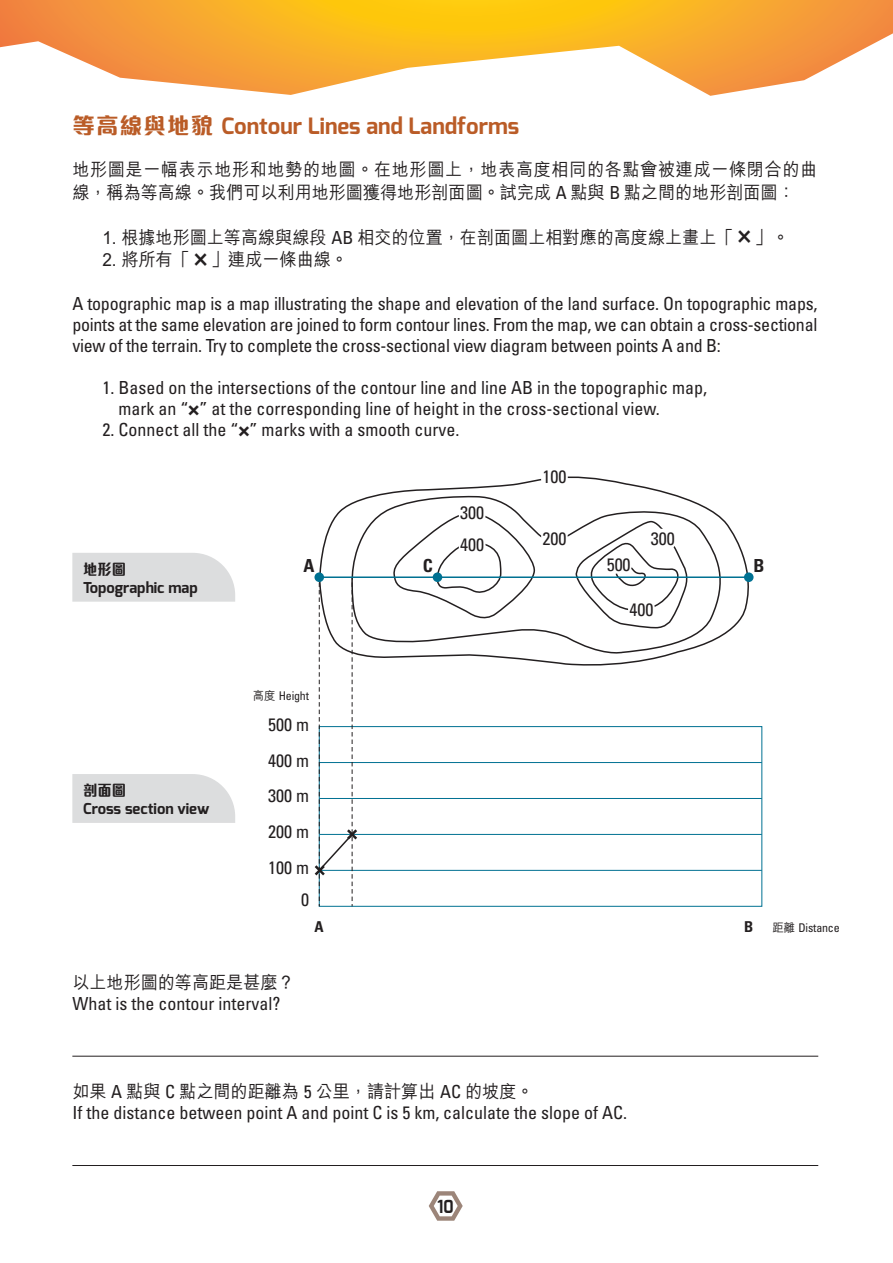
<style>
.page{position:relative;width:893px;height:1263px;background:#fff}
.page>*{position:absolute;margin:0;border:0;box-sizing:border-box;transform-origin:0 0}
.t1{font:700 22.5px "Exo";color:#ba5c27}
.t2{font:condensed 18px/21px "Univers LT Std";color:#231f20;text-align:justify}
.t3{font:500 18px "M Hei HK";color:#231f20;scale:.95 1}
.t4{font:500 18px/22.5px "M Hei HK";letter-spacing:.04em;color:#231f20;scale:.95 1}
.t5{font:700 condensed 18px "Univers LT Std";color:#231f20}
.t6{font:700 18px "Exo";color:#231f20;scale:.9 1}
.t7{font:700 15px "Exo";color:#231f20}
.t8{font:800 15px "M Elle HK";color:#231f20;scale:.95 1}
.t9{font:700 condensed 15px "Univers LT Std";color:#231f20}
.t10{font:condensed 12px "Univers LT Std";letter-spacing:-.015em;color:#231f20}
.s1{font-family:"M Elle HK";font-weight:800}
.s2{font-family:"Univers LT Std";font-weight:400;font-stretch:condensed}
.s3{font-weight:800;font-size:22.5px}
.s4{font-weight:700;font-size:22.5px}
.s5{font-family:"M Hei HK";font-weight:500;font-stretch:normal}
</style>
<div class="page">
<svg style="left:429px;top:1191px;width:34px;height:30px"></svg>
<hr style="left:72px;top:1056px;width:746px;height:1px;background:#231f20">
<hr style="left:72px;top:1165px;width:746px;height:1px;background:#231f20">
<hr style="left:319px;top:762px;width:443px;height:1px;background:#007192">
<hr style="left:319px;top:798px;width:443px;height:1px;background:#007192">
<hr style="left:319px;top:834px;width:443px;height:1px;background:#007192">
<hr style="left:319px;top:870px;width:443px;height:1px;background:#007192">
<div style="left:319px;top:726px;width:443px;height:181px;border:1px solid #007192"></div>
<svg style="left:319px;top:476px;width:435px;height:190px"></svg>
<svg style="left:351px;top:495px;width:377px;height:162px"></svg>
<svg style="left:393px;top:512px;width:144px;height:110px"></svg>
<svg style="left:575px;top:520px;width:114px;height:109px"></svg>
<div style="left:541px;top:467px;width:27px;height:20px;background:#fff;border-radius:8px"></div>
<div style="left:541px;top:529px;width:27px;height:20px;background:#fff;border-radius:8px"></div>
<div style="left:459px;top:503px;width:26px;height:21px;background:#fff;border-radius:8px"></div>
<div style="left:459px;top:535px;width:26px;height:21px;background:#fff;border-radius:8px"></div>
<div style="left:650px;top:529px;width:26px;height:20px;background:#fff;border-radius:8px"></div>
<div style="left:605px;top:556px;width:27px;height:18px;background:#fff;border-radius:8px"></div>
<div style="left:628px;top:600px;width:27px;height:20px;background:#fff;border-radius:8px"></div>
<svg style="left:315px;top:578px;width:42px;height:328px"></svg>
<svg style="left:72px;top:553px;width:163px;height:49px;background:#dddedf"></svg>
<div style="left:72px;top:774px;width:163px;height:49px;background:#dcddde"></div>
<svg style="left:0;top:0;width:893px;height:96px"></svg>
<svg style="left:314px;top:572px;width:10px;height:10px"></svg>
<div style="left:433px;top:572px;width:9px;height:10px;background:#007192;border-radius:50%"></div>
<div style="left:744px;top:572px;width:9px;height:10px;background:#007192;border-radius:50%"></div>
<hr style="left:319px;top:576px;width:430px;height:2px;background:#007192">
<p class="t1" style="left:73px;top:111px;width:448px"><span class="s1">等高線與地貌</span> Contour Lines and Landforms</p>
<p class="t4" style="left:72px;top:157px;width:786px">地形圖是一幅表示地形和地勢的地圖。在地形圖上，地表高度相同的各點會被連成一條閉合的曲線，稱為等高線。我們可以利用地形圖獲得地形剖面圖。試完成 <span class="s2">A</span> 點與 <span class="s2">B</span> 點之間的地形剖面圖：</p>
<p class="t3" style="left:102px;top:224px;width:724px">1. 根據地形圖上等高線與線段 <span class="s2">AB</span> 相交的位置，在剖面圖上相對應的高度線上畫上「<span class="s3">×</span>」。</p>
<p class="t3" style="left:102px;top:247px;width:260px">2. 將所有「<span class="s3">×</span>」連成一條曲線。</p>
<p class="t2" style="left:72px;top:293px;width:747px">A topographic map is a map illustrating the shape and elevation of the land surface. On topographic maps, points at the same elevation are joined to form contour lines. From the map, we can obtain a cross-sectional view of the terrain. Try to complete the cross-sectional view diagram between points A and B:</p>
<p class="t2" style="left:118px;top:377px;width:590px;text-indent:-16px">1. Based on the intersections of the contour line and line AB in the topographic map, mark an “<span class="s4">×</span>” at the corresponding line of height in the cross-sectional view.</p>
<p class="t2" style="left:102px;top:419px;width:359px">2. Connect all the “<span class="s4">×</span>” marks with a smooth curve.</p>
<p class="t8" style="left:83px;top:558px;width:46px">地形圖</p>
<p class="t7" style="left:83px;top:578px;width:116px">Topographic map</p>
<p class="t8" style="left:83px;top:779px;width:46px">剖面圖</p>
<p class="t7" style="left:83px;top:799px;width:128px">Cross section view</p>
<p class="t2" style="left:460px;top:502px;width:25px">300</p>
<p class="t2" style="left:542px;top:466px;width:25px">100</p>
<p class="t2" style="left:460px;top:534px;width:25px">400</p>
<p class="t2" style="left:651px;top:528px;width:25px">300</p>
<p class="t2" style="left:607px;top:554px;width:25px">500</p>
<p class="t2" style="left:629px;top:598px;width:25px">400</p>
<p class="t2" style="left:542px;top:528px;width:25px">200</p>
<p class="t5" style="left:303px;top:555px;width:12px">A</p>
<p class="t5" style="left:423px;top:555px;width:12px">C</p>
<p class="t5" style="left:753px;top:555px;width:12px">B</p>
<p class="t10" style="left:253px;top:688px;width:58px"><span class="s5">高度</span> Height</p>
<p class="t2" style="left:268px;top:713px;width:42px">500 m</p>
<p class="t2" style="left:268px;top:749px;width:42px">400 m</p>
<p class="t2" style="left:268px;top:785px;width:42px">300 m</p>
<p class="t2" style="left:268px;top:821px;width:42px">200 m</p>
<p class="t2" style="left:268px;top:857px;width:42px">100 m</p>
<p class="t2" style="left:301px;top:889px;width:9px">0</p>
<p class="t9" style="left:314px;top:917px;width:11px">A</p>
<p class="t9" style="left:744px;top:918px;width:11px">B</p>
<p class="t10" style="left:772px;top:920px;width:69px"><span class="s5">距離</span> Distance</p>
<p class="t3" style="left:72px;top:969px;width:236px">以上地形圖的等高距是甚麼？</p>
<p class="t2" style="left:72px;top:992px;width:209px">What is the contour interval?</p>
<p class="t3" style="left:72px;top:1078px;width:487px">如果 <span class="s2">A</span> 點與 <span class="s2">C</span> 點之間的距離為 <span class="s2">5</span> 公里，請計算出 <span class="s2">AC</span> 的坡度。</p>
<p class="t2" style="left:72px;top:1102px;width:556px">If the distance between point A and point C is 5 km, calculate the slope of AC.</p>
<p class="t6" style="left:437px;top:1195px;width:20px">10</p>
</div>
